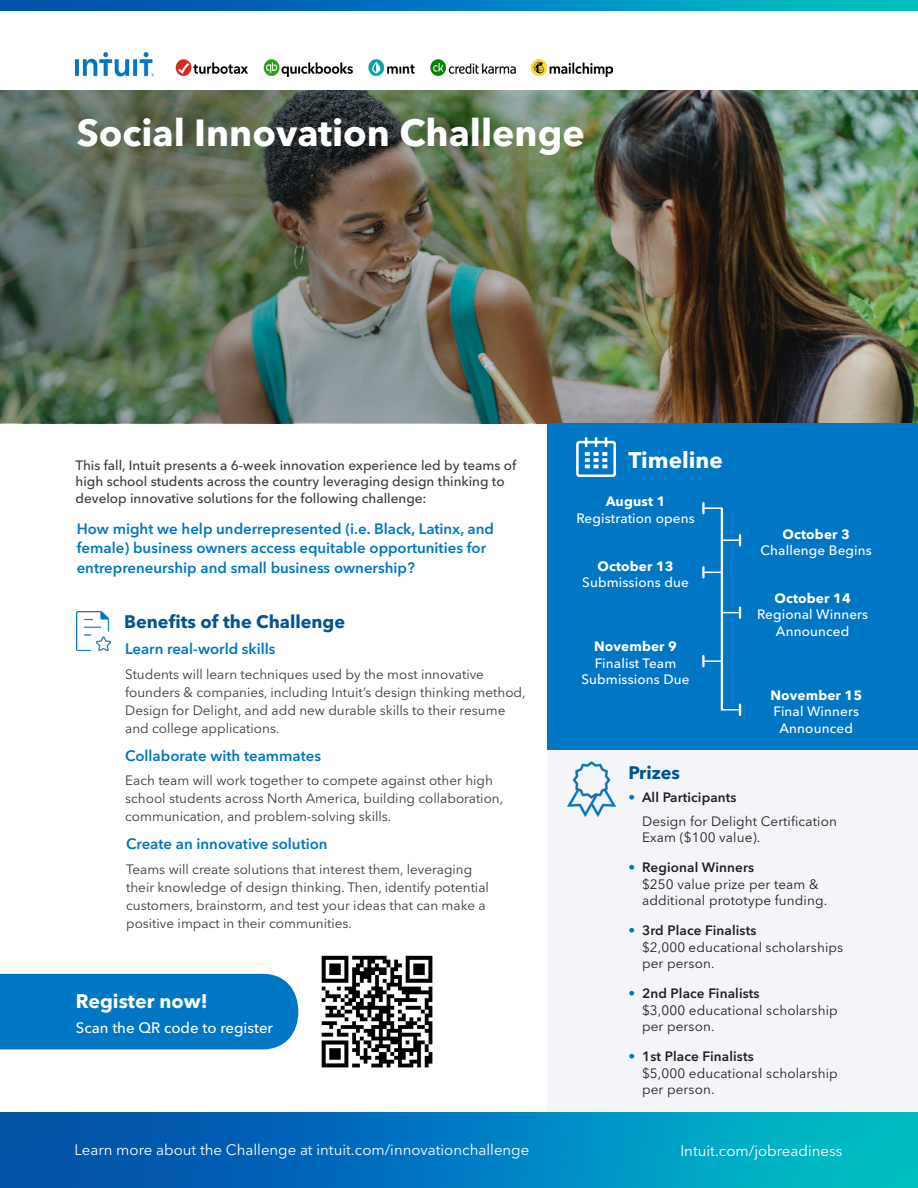
<style>
.page{position:relative;width:918px;height:1188px;background:#fff}
.page>*{position:absolute;margin:0;border:0;box-sizing:border-box;transform-origin:0 0}
.t1{font:700 37.5px "Avenir Nextfor INTUIT";color:#fff}
.t2{font:700 22.5px "Avenir Nextfor INTUIT";color:#fff}
.t3{font:700 19.5px "Avenir Nextfor INTUIT";color:#fff}
.t4{font:700 18px "Avenir Nextfor INTUIT";color:#055393}
.t5{font:600 15px/19.5px "Avenir Nextfor INTUIT";color:#0077c5}
.t6{font:15px "Avenir Nextfor INTUIT";color:#fff}
.t7{font:500 15px "Avenir Nextfor INTUIT";color:#fff}
.t8{font:13.5px/18px "Avenir Nextfor INTUIT";color:#393a3d}
.t9{font:13.5px/16.5px "Avenir Nextfor INTUIT";letter-spacing:.01em;color:#231f20}
.t10{font:500 13.5px/16.5px "Avenir Nextfor INTUIT";color:#393a3d}
.t11{font:500 13.5px/16.5px "Avenir Nextfor INTUIT";letter-spacing:.01em;color:#fff;text-align:center}
.t12{font:600 13.5px "Avenir Nextfor INTUIT";letter-spacing:.01em;color:#231f20}
.s1{font-weight:700}
.s2{font-weight:400;color:#0077c5}
</style>
<div class="page">
<img style="left:0;top:0;width:918px;height:11px">
<img style="left:0;top:1112px;width:918px;height:76px">
<img style="left:0;top:90px;width:918px;height:333px">
<div style="left:548px;top:750px;width:370px;height:362px;background:#f4f5f8"></div>
<div style="left:548px;top:423px;width:370px;height:327px;background:#0077c5"></div>
<img style="left:76px;top:53px;width:536px;height:23px">
<div style="left:0;top:974px;width:298px;height:75px;background:#0077c5"></div>
<img style="left:321px;top:955px;width:112px;height:113px">
<img style="left:577px;top:437px;width:39px;height:40px">
<img style="left:568px;top:762px;width:48px;height:55px">
<img style="left:77px;top:611px;width:33px;height:39px">
<hr style="left:721px;top:509px;width:2px;height:200px;background:#fff">
<svg style="left:702px;top:503px;width:20px;height:10px"></svg>
<svg style="left:723px;top:535px;width:18px;height:10px"></svg>
<svg style="left:702px;top:567px;width:19px;height:10px"></svg>
<svg style="left:723px;top:608px;width:18px;height:10px"></svg>
<svg style="left:702px;top:656px;width:19px;height:10px"></svg>
<svg style="left:722px;top:705px;width:19px;height:10px"></svg>
<p class="t1" style="left:77px;top:110px;width:510px">Social Innovation Challenge</p>
<p class="t10" style="left:76px;top:457px;width:442px">This fall, Intuit presents a 6-week innovation experience led by teams of high school students across the country leveraging design thinking to develop innovative solutions for the following challenge:</p>
<p class="t5" style="left:77px;top:519px;width:419px">How might we help underrepresented (i.e. Black, Latinx, and female) business owners access equitable opportunities for entrepreneurship and small business ownership?</p>
<p class="t4" style="left:124px;top:611px;width:223px">Benefits of the Challenge</p>
<p class="t2" style="left:629px;top:446px;width:96px">Timeline</p>
<p class="t11" style="left:576px;top:494px;width:120px"><span class="s1">August 1<br></span>Registration opens</p>
<p class="t11" style="left:582px;top:558px;width:108px"><span class="s1">October 13<br></span>Submissions due</p>
<p class="t11" style="left:761px;top:526px;width:113px"><span class="s1">October 3<br></span>Challenge Begins</p>
<p class="t11" style="left:757px;top:590px;width:113px"><span class="s1">October 14<br></span>Regional Winners<br>Announced</p>
<p class="t5" style="left:125px;top:639px;width:152px">Learn real-world skills</p>
<p class="t8" style="left:125px;top:665px;width:402px">Students will learn techniques used by the most innovative founders &amp; companies, including Intuit’s design thinking method, Design for Delight, and add new durable skills to their resume and college applications.</p>
<p class="t5" style="left:125px;top:746px;width:197px">Collaborate with teammates</p>
<p class="t8" style="left:125px;top:772px;width:380px">Each team will work together to compete against other high school students across North America, building collaboration, communication, and problem-solving skills.</p>
<p class="t5" style="left:126px;top:834px;width:203px">Create an innovative solution</p>
<p class="t8" style="left:126px;top:860px;width:364px">Teams will create solutions that interest them, leveraging their knowledge of design thinking. Then, identify potential customers, brainstorm, and test your ideas that can make a positive impact in their communities.</p>
<p class="t3" style="left:76px;top:989px;width:133px">Register now!</p>
<p class="t7" style="left:76px;top:1019px;width:199px">Scan the QR code to register</p>
<p class="t11" style="left:581px;top:638px;width:110px"><span class="s1">November 9<br></span>Finalist Team<br>Submissions Due</p>
<p class="t11" style="left:770px;top:687px;width:93px"><span class="s1">November 15<br></span>Final Winners<br>Announced</p>
<p class="t4" style="left:629px;top:762px;width:53px">Prizes</p>
<p class="t12" style="left:629px;top:789px;width:110px"><span class="s2">•</span> All Participants</p>
<p class="t9" style="left:642px;top:813px;width:196px">Design for Delight Certification<br>Exam ($100 value).</p>
<p class="t12" style="left:629px;top:859px;width:127px"><span class="s2">•</span> Regional Winners</p>
<p class="t9" style="left:642px;top:876px;width:187px">$250 value prize per team &amp; additional prototype funding.</p>
<p class="t12" style="left:629px;top:922px;width:129px"><span class="s2">•</span> 3rd Place Finalists</p>
<p class="t9" style="left:642px;top:939px;width:203px">$2,000 educational scholarships per person.</p>
<p class="t12" style="left:629px;top:985px;width:133px"><span class="s2">•</span> 2nd Place Finalists</p>
<p class="t9" style="left:642px;top:1002px;width:197px">$3,000 educational scholarship per person.</p>
<p class="t12" style="left:629px;top:1048px;width:127px"><span class="s2">•</span> 1st Place Finalists</p>
<p class="t9" style="left:642px;top:1065px;width:197px">$5,000 educational scholarship per person.</p>
<p class="t6" style="left:75px;top:1141px;width:456px">Learn more about the Challenge at intuit.com/innovationchallenge</p>
<p class="t6" style="left:680px;top:1142px;width:163px">Intuit.com/jobreadiness</p>
</div>
